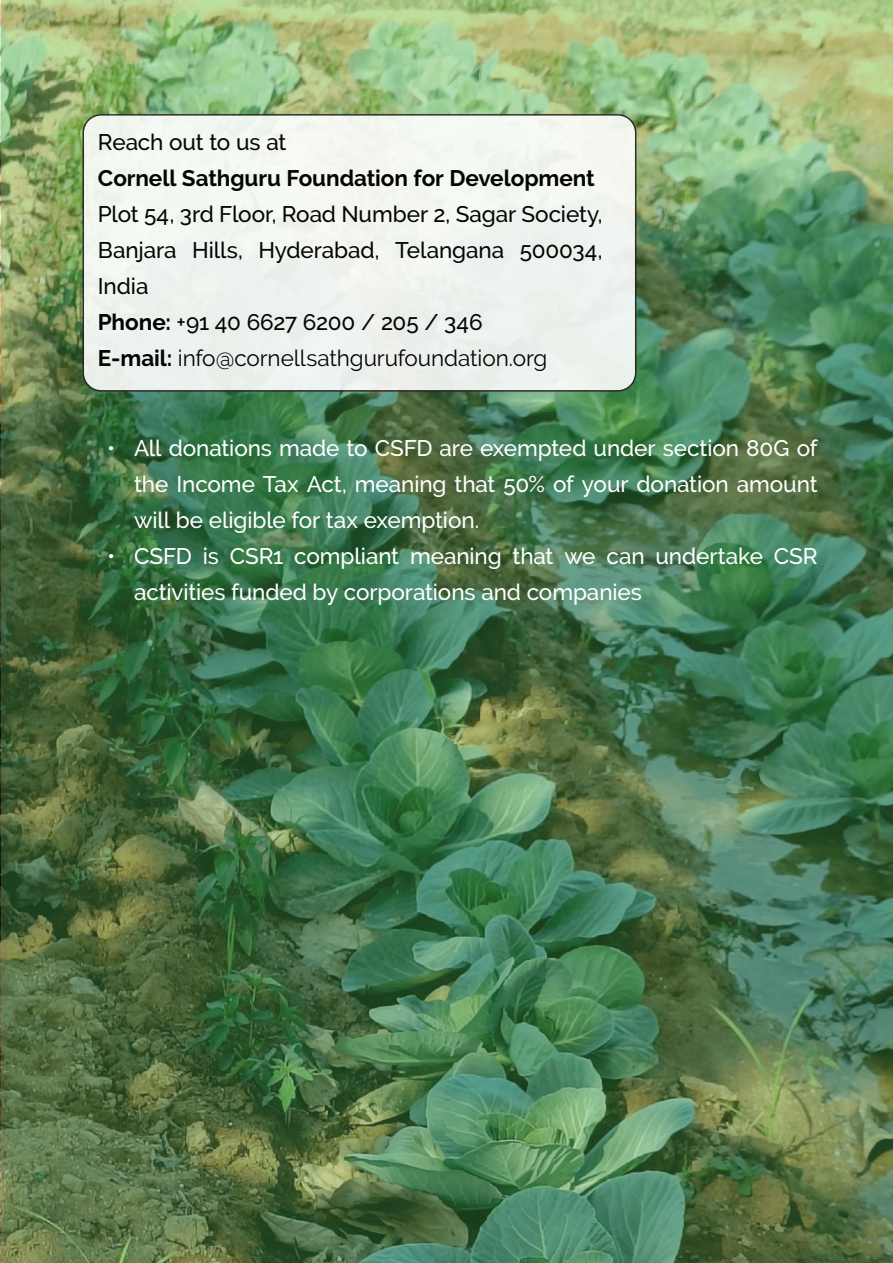
<style>
.page{position:relative;width:893px;height:1263px;background:#fff}
.page>*{position:absolute;margin:0;border:0;box-sizing:border-box;transform-origin:0 0}
.t1{font:500 22.5px/36px "Raleway";letter-spacing:-.005em;color:#fff;text-align:justify}
.t2{font:500 22.5px/36px "Raleway";letter-spacing:-.005em;color:#040503}
.t3{font:700 22.5px "Raleway";letter-spacing:-.005em;color:#040503}
.s1{font-weight:700}
.s2{font-weight:400}
</style>
<div class="page">
<img style="left:2px;top:0;width:891px;height:1263px">
<div style="left:83px;top:115px;width:553px;height:276px;background:#eff4f0;border-radius:18px"></div>
<div style="left:82px;top:114px;width:554px;height:278px;border:2px solid #231f20;border-radius:18px"></div>
<p class="t2" style="left:98px;top:124px;width:190px">Reach out to us at</p>
<p class="t3" style="left:98px;top:165px;width:498px">Cornell Sathguru Foundation for Development</p>
<p class="t2" style="left:98px;top:196px;width:506px">Plot 54, 3rd Floor, Road Number 2, Sagar Society, Banjara Hills, Hyderabad, Telangana 500034, India<br><span class="s1">Phone:</span> +91 40 6627 6200 / 205 / 346<br><span class="s1">E-mail:</span> <span class="s2">info@cornellsathgurufoundation.org</span></p>
<p class="t1" style="left:134px;top:430px;width:685px;text-indent:-27px">• All donations made to CSFD are exempted under section 80G of the Income Tax Act, meaning that 50% of your donation amount will be eligible for tax exemption.</p>
<p class="t1" style="left:134px;top:538px;width:685px;text-indent:-27px">• CSFD is CSR1 compliant meaning that we can undertake CSR activities funded by corporations and companies</p>
</div>
